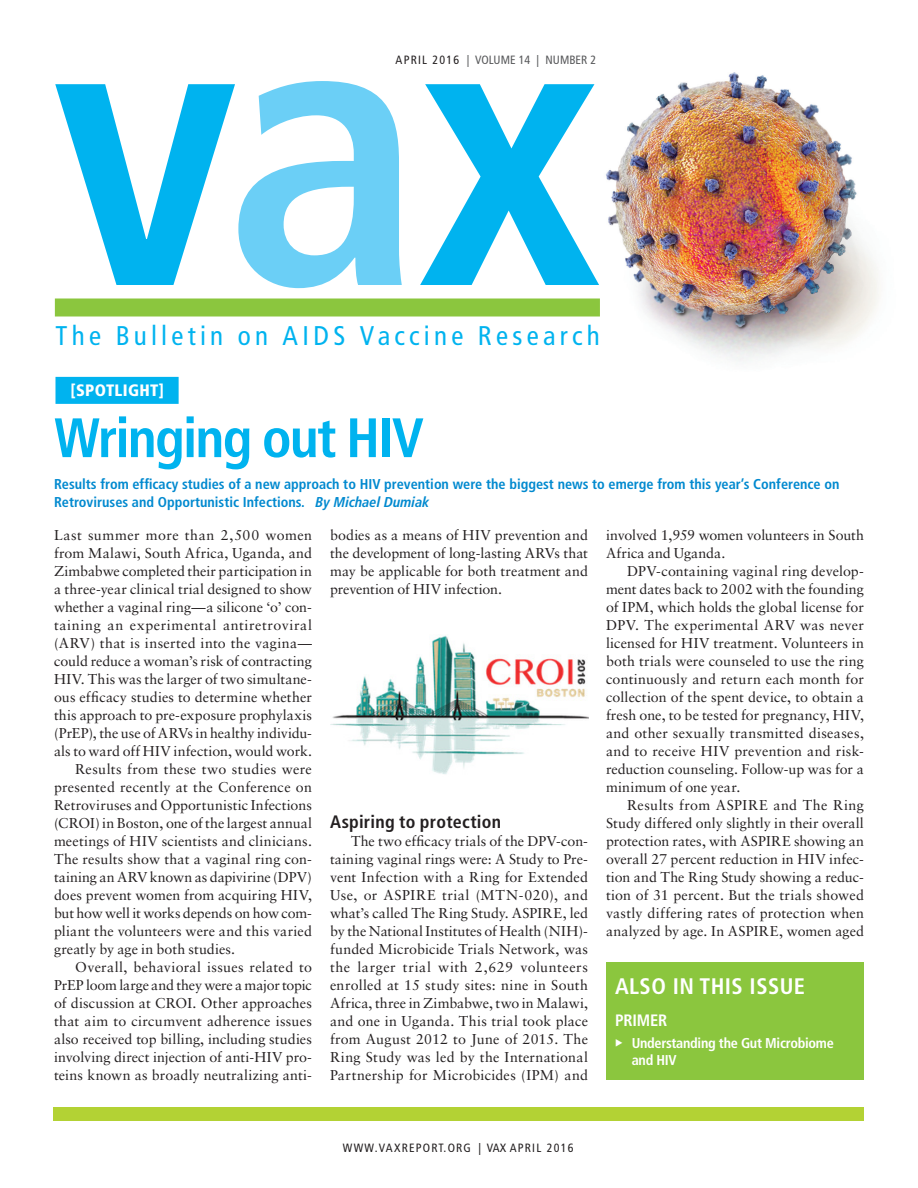
<style>
.page{position:relative;width:918px;height:1188px;background:#fff}
.page>*{position:absolute;margin:0;border:0;box-sizing:border-box;transform-origin:0 0}
.Briefs_Text{font:700 condensed 390px "Frutiger";color:#00b3ef}
.Arcicle_hed{font:700 condensed 55.5px "Frutiger";letter-spacing:-.035em;color:#00b3ef}
.Briefs_Text-2{font:condensed 27px "Frutiger";letter-spacing:.16em;color:#00b3ef}
.TOC_Text{font:700 condensed 22.5px "Frutiger";letter-spacing:.02em;color:#fff}
.Article_Subhed{font:700 condensed 18px "Frutiger";letter-spacing:.01em;color:#231f20}
.Spotlight__Primer_Sl{font:900 condensed 16.5px "Frutiger";letter-spacing:.02em;color:#fff}
.t1{font:700 condensed 16.5px "Frutiger";letter-spacing:-.01em;color:#fff}
.Article_Body_Text_In{font:14.25px/18px "Sabon";letter-spacing:.005em;color:#231f20;text-align:justify}
.Deck{font:700 condensed 14.25px/18px "Frutiger";color:#0089cf}
.TOC_Text-2{font:700 condensed 14.25px/17.2px "Frutiger";letter-spacing:-.02em;color:#fff}
.t2{font:condensed 12px "Frutiger";letter-spacing:.1em;color:#231f20}
.t3{font:condensed 12px "Frutiger";color:#57585a}
.s1{color:#231f20}
.s2{color:#6bcff6}
.s3{font-family:"Frutiger LT Com";font-style:italic}
</style>
<div class="page">
<div style="left:53px;top:1108px;width:811px;height:13px;background:#b3d234"></div>
<img style="left:576px;top:72px;width:303px;height:291px">
<div style="left:56px;top:377px;width:123px;height:27px;background:#00b3ef"></div>
<div style="left:55px;top:298px;width:545px;height:18px;background:#8bc63e"></div>
<div style="left:606px;top:962px;width:258px;height:118px;background:#8bc63e"></div>
<img style="left:330px;top:635px;width:258px;height:139px">
<p class="t3" style="left:396px;top:53px;width:202px"><span class="s1">APRIL 2016</span> | VOLUME 14 | NUMBER 2</p>
<p class="Briefs_Text" style="left:51px;top:-82px;width:550px">v<span class="s2">a</span>x</p>
<p class="Briefs_Text-2" style="left:56px;top:320px;width:546px">The Bulletin on AIDS Vaccine Research</p>
<p class="Spotlight__Primer_Sl" style="left:70px;top:380px;width:95px">[SPOTLIGHT]</p>
<p class="Arcicle_hed" style="left:54px;top:405px;width:371px">Wringing out HIV</p>
<p class="Deck" style="left:54px;top:475px;width:787px">Results from efficacy studies of a new approach to HIV prevention were the biggest news to emerge from this year’s Conference on<br>Retroviruses and Opportunistic Infections. <span class="s3">By Michael Dumiak</span></p>
<p class="Article_Body_Text_In" style="left:54px;top:526px;width:260px">Last summer more than 2,500 women from Malawi, South Africa, Uganda, and Zimbabwe completed their participation in a three-year clinical trial designed to show whether a vaginal ring—a silicone ‘o’ con&shy;taining an experimental antiretroviral (ARV) that is inserted into the vagina— could reduce a woman’s risk of contracting HIV. This was the larger of two simultane&shy;ous efficacy studies to determine whether this approach to pre-exposure prophylaxis (PrEP), the use of ARVs in healthy individu&shy;als to ward off HIV infection, would work.</p>
<p class="Article_Body_Text_In" style="left:54px;top:760px;width:260px;text-indent:21px">Results from these two studies were presented recently at the Conference on Retroviruses and Opportunistic Infections (CROI) in Boston, one of the largest annual meetings of HIV scientists and clinicians.<br>The results show that a vaginal ring con&shy;taining an ARV known as dapivirine (DPV) does prevent women from acquiring HIV, but how well it works depends on how com&shy;pliant the volunteers were and this varied greatly by age in both studies.</p>
<p class="Article_Body_Text_In" style="left:54px;top:958px;width:260px;text-indent:21px">Overall, behavioral issues related to PrEP loom large and they were a major topic of discussion at CROI. Other approaches that aim to circumvent adherence issues also received top billing, including studies involving direct injection of anti-HIV pro&shy;teins known as broadly neutralizing anti-</p>
<p class="Article_Body_Text_In" style="left:330px;top:526px;width:260px">bodies as a means of HIV prevention and the development of long-lasting ARVs that may be applicable for both treatment and prevention of HIV infection.</p>
<p class="Article_Subhed" style="left:330px;top:811px;width:173px">Aspiring to protection</p>
<p class="Article_Body_Text_In" style="left:330px;top:832px;width:260px;text-indent:21px">The two efficacy trials of the DPV-con&shy;taining vaginal rings were: A Study to Pre&shy;vent Infection with a Ring for Extended Use, or ASPIRE trial (MTN-020), and what’s called The Ring Study. ASPIRE, led by the National Institutes of Health (NIH)- funded Microbicide Trials Network, was the larger trial with 2,629 volunteers enrolled at 15 study sites: nine in South Africa, three in Zimbabwe, two in Malawi, and one in Uganda. This trial took place from August 2012 to June of 2015. The Ring Study was led by the International Partnership for Microbicides (IPM) and</p>
<p class="Article_Body_Text_In" style="left:606px;top:526px;width:260px">involved 1,959 women volunteers in South<br>Africa and Uganda.</p>
<p class="Article_Body_Text_In" style="left:606px;top:562px;width:260px;text-indent:21px">DPV-containing vaginal ring develop&shy;ment dates back to 2002 with the founding of IPM, which holds the global license for DPV. The experimental ARV was never licensed for HIV treatment. Volunteers in both trials were counseled to use the ring continuously and return each month for collection of the spent device, to obtain a fresh one, to be tested for pregnancy, HIV, and other sexually transmitted diseases, and to receive HIV prevention and risk&shy;reduction counseling. Follow-up was for a minimum of one year.</p>
<p class="Article_Body_Text_In" style="left:606px;top:796px;width:260px;text-indent:21px">Results from ASPIRE and The Ring Study differed only slightly in their overall protection rates, with ASPIRE showing an overall 27 percent reduction in HIV infec&shy;tion and The Ring Study showing a reduc&shy;tion of 31 percent. But the trials showed vastly differing rates of protection when analyzed by age. In ASPIRE, women aged</p>
<p class="TOC_Text" style="left:615px;top:973px;width:192px">ALSO IN THIS ISSUE</p>
<p class="t1" style="left:615px;top:1011px;width:54px">PRIMER</p>
<p class="TOC_Text-2" style="left:632px;top:1034px;width:204px;text-indent:-17px">◆ Understanding the Gut Microbiome and HIV</p>
<p class="t2" style="left:343px;top:1141px;width:232px">WWW.VAXREPORT.ORG | VAX APRIL 2016</p>
</div>
